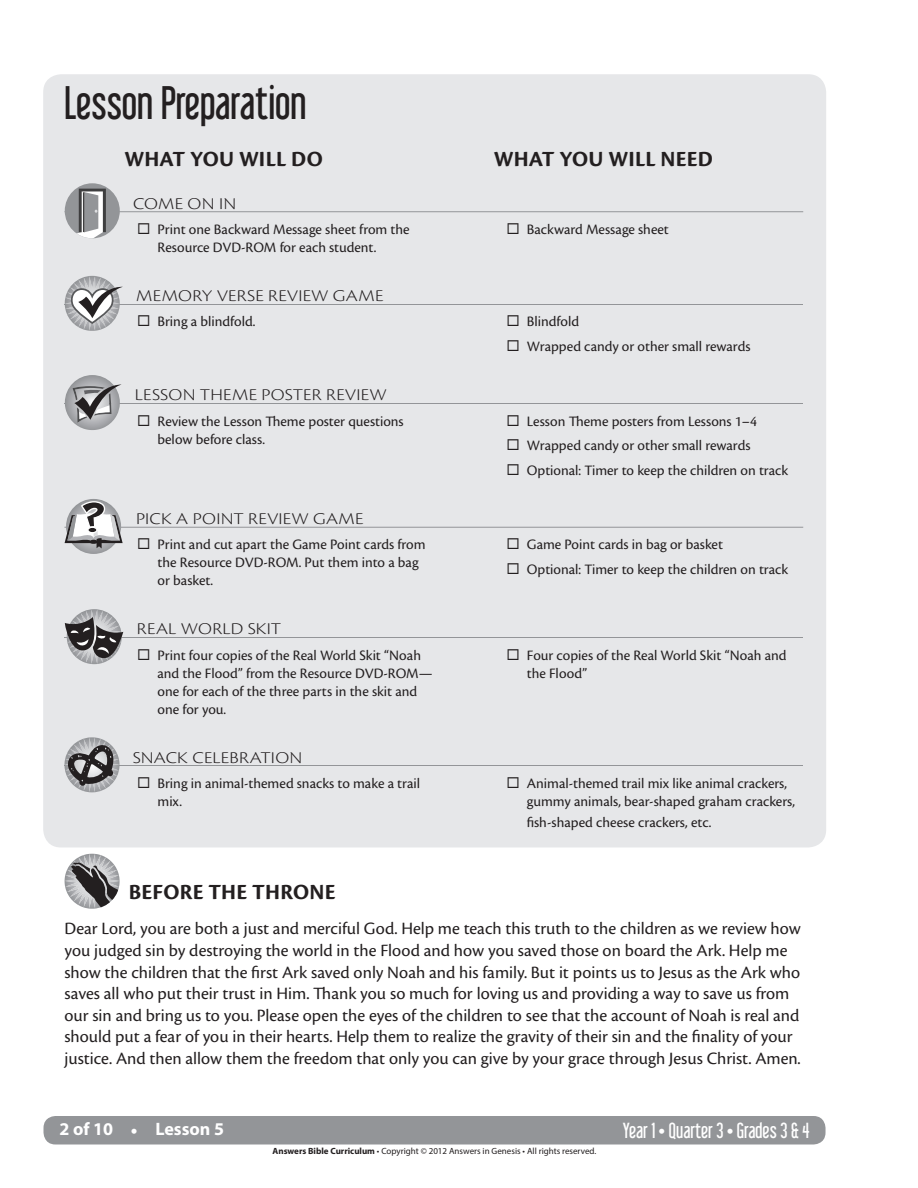
<style>
.page{position:relative;width:918px;height:1188px;background:#fff}
.page>*{position:absolute;margin:0;border:0;box-sizing:border-box;transform-origin:0 0}
.t1{font:42px "Libel Suit";color:#231f20}
.t2{font:700 22.5px "Cronos Pro";letter-spacing:.005em;color:#231f20}
.t3{font:19.5px "Libel Suit";color:#fff}
.t4{font:18px/21.6px "Cronos Pro";color:#231f20}
.t5{font:700 18px "Myriad Pro";color:#fff}
.t6{font:300 17.1px "Cronos Pro";letter-spacing:.01em;color:#231f20;scale:1.14 1}
.t7{font:15px/18px "Cronos Pro";color:#231f20}
.t8{font:9px "Myriad Pro";color:#231f20}
.s1{font-family:"Libel Suit";font-weight:400;font-size:19.5px}
.s2{font-weight:700}
</style>
<div class="page">
<div style="left:44px;top:1116px;width:782px;height:28px;background:#939598;border-radius:12px"></div>
<div style="left:43px;top:74px;width:783px;height:773px;background:#e6e7e9;border-radius:18px"></div>
<hr style="left:64px;top:211px;width:739px;height:1px;background:#939598">
<div style="left:65px;top:183px;width:55px;height:55px;background:#939598;border-radius:50%"></div>
<svg style="left:65px;top:189px;width:41px;height:49px"></svg>
<hr style="left:83px;top:192px;width:2px;height:40px;background:#3e3e3f">
<hr style="left:64px;top:304px;width:739px;height:1px;background:#939598">
<svg style="left:65px;top:276px;width:58px;height:55px"></svg>
<hr style="left:64px;top:403px;width:739px;height:1px;background:#939598">
<svg style="left:65px;top:384px;width:57px;height:46px"></svg>
<hr style="left:64px;top:527px;width:739px;height:1px;background:#939598">
<div style="left:66px;top:499px;width:55px;height:55px;background:#9c9ea1;border-radius:28px"></div>
<svg style="left:65px;top:501px;width:58px;height:48px"></svg>
<hr style="left:64px;top:637px;width:739px;height:1px;background:#939598">
<svg style="left:65px;top:609px;width:58px;height:55px"></svg>
<hr style="left:64px;top:765px;width:739px;height:1px;background:#939598">
<svg style="left:64px;top:737px;width:55px;height:55px"></svg>
<svg style="left:65px;top:854px;width:55px;height:55px"></svg>
<h1 class="t1" style="left:64px;top:78px;width:243px">Lesson Preparation</h1>
<h2 class="t2" style="left:125px;top:146px;width:200px">WHAT YOU WILL DO</h2>
<h2 class="t2" style="left:494px;top:146px;width:220px">WHAT YOU WILL NEED</h2>
<p class="t6" style="left:133px;top:194px;width:92px">COME ON IN</p>
<p class="t7" style="left:158px;top:220px;width:254px">Print one Backward Message sheet from the<br>Resource DVD-ROM for each student.</p>
<p class="t7" style="left:527px;top:220px;width:144px">Backward Message sheet</p>
<p class="t6" style="left:136px;top:286px;width:218px">MEMORY VERSE REVIEW GAME</p>
<p class="t7" style="left:158px;top:313px;width:99px">Bring a blindfold.</p>
<p class="t7" style="left:527px;top:309px;width:225px;line-height:24.8px">Blindfold<br>Wrapped candy or other small rewards</p>
<p class="t6" style="left:135px;top:385px;width:222px">LESSON THEME POSTER REVIEW</p>
<p class="t7" style="left:158px;top:412px;width:248px">Review the Lesson Theme poster questions below before class.</p>
<p class="t7" style="left:527px;top:409px;width:263px;line-height:24.8px">Lesson Theme posters from Lessons 1–4<br>Wrapped candy or other small rewards<br>Optional: Timer to keep the children on track</p>
<p class="t6" style="left:136px;top:509px;width:201px">PICK A POINT REVIEW GAME</p>
<p class="t7" style="left:158px;top:536px;width:270px">Print and cut apart the Game Point cards from the Resource DVD-ROM. Put them into a bag or basket.</p>
<p class="t7" style="left:527px;top:532px;width:263px;line-height:24.8px">Game Point cards in bag or basket<br>Optional: Timer to keep the children on track</p>
<p class="t6" style="left:137px;top:619px;width:128px">REAL WORLD SKIT</p>
<p class="t7" style="left:158px;top:646px;width:277px">Print four copies of the Real World Skit “Noah and the Flood” from the Resource DVD-ROM— one for each of the three parts in the skit and one for you.</p>
<p class="t7" style="left:527px;top:646px;width:261px">Four copies of the Real World Skit “Noah and the Flood”</p>
<p class="t6" style="left:133px;top:748px;width:150px">SNACK CELEBRATION</p>
<p class="t7" style="left:158px;top:774px;width:264px">Bring in animal-themed snacks to make a trail mix.</p>
<p class="t7" style="left:527px;top:774px;width:270px">Animal-themed trail mix like animal crackers, gummy animals, bear-shaped graham crackers,</p>
<p class="t7" style="left:527px;top:814px;width:186px">fish-shaped cheese crackers, etc.</p>
<h2 class="t2" style="left:129px;top:879px;width:208px">BEFORE THE THRONE</h2>
<p class="t4" style="left:64px;top:918px;width:738px">Dear Lord, you are both a just and merciful God. Help me teach this truth to the children as we review how you judged sin by destroying the world in the Flood and how you saved those on board the Ark. Help me show the children that the first Ark saved only Noah and his family. But it points us to Jesus as the Ark who saves all who put their trust in Him. Thank you so much for loving us and providing a way to save us from our sin and bring us to you. Please open the eyes of the children to see that the account of Noah is real and should put a fear of you in their hearts. Help them to realize the gravity of their sin and the finality of your justice. And then allow them the freedom that only you can give by your grace through Jesus Christ. Amen.</p>
<p class="t5" style="left:60px;top:1118px;width:166px">2 of 10 <span class="s1">•</span> Lesson 5</p>
<h3 class="t3" style="left:623px;top:1118px;width:188px">Year 1 • Quarter 3 • Grades 3 &amp; 4</h3>
<p class="t8" style="left:273px;top:1145px;width:325px"><span class="s2">Answers Bible Curriculum</span> • Copyright © 2012 Answers in Genesis • All rights reserved.</p>
</div>
